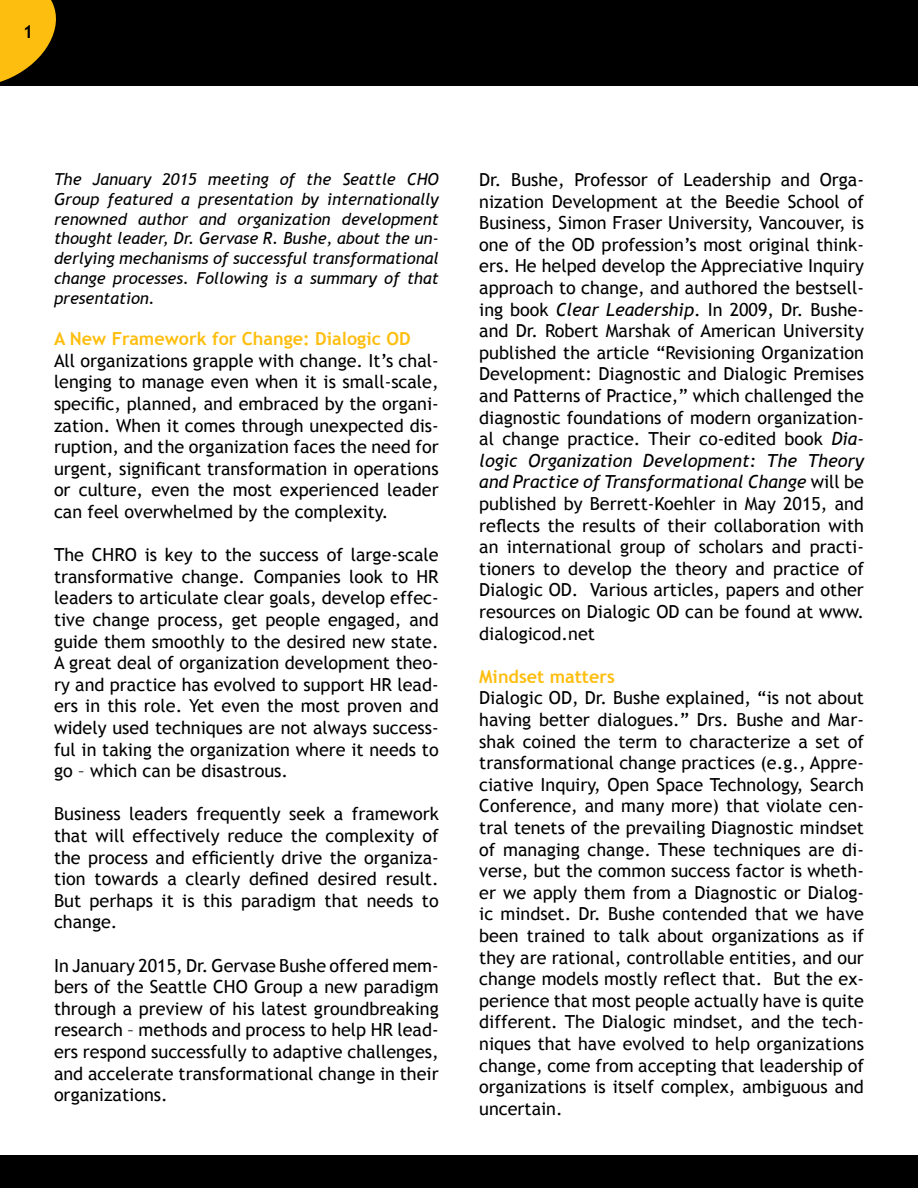
<style>
.page{position:relative;width:918px;height:1188px;background:#fff}
.page>*{position:absolute;margin:0;border:0;box-sizing:border-box;transform-origin:0 0}
.t1{font:18px/21.6px "Trebuchet MS";color:#000;text-align:justify}
.t2{font:700 18px "Trebuchet MS";color:#febe10}
.t3{font:700 18px "Trebuchet MS";color:#000}
.t4{font:italic 16.5px/19.8px "Trebuchet MS";color:#000;text-align:justify}
.s1{font-style:italic}
</style>
<div class="page">
<div style="left:0;top:1156px;width:918px;height:32px;background:#000"></div>
<div style="left:0;top:0;width:918px;height:86px;background:#000"></div>
<svg style="left:0;top:0;width:56px;height:82px"></svg>
<p class="t3" style="left:23px;top:20px;width:12px">1</p>
<p class="t4" style="left:54px;top:169px;width:386px">The January 2015 meeting of the Seattle CHO Group featured a presentation by internationally renowned author and organization development thought leader, Dr. Gervase R. Bushe, about the un&shy;derlying mechanisms of successful transformational change processes. Following is a summary of that presentation.</p>
<p class="t2" style="left:54px;top:328px;width:358px">A New Framework for Change: Dialogic OD</p>
<p class="t1" style="left:54px;top:350px;width:386px">All organizations grapple with change. It’s chal&shy;lenging to manage even when it is small-scale, specific, planned, and embraced by the organi&shy;zation. When it comes through unexpected dis&shy;ruption, and the organization faces the need for urgent, significant transformation in operations or culture, even the most experienced leader can feel overwhelmed by the complexity.</p>
<p class="t1" style="left:54px;top:544px;width:386px">The CHRO is key to the success of large-scale transformative change. Companies look to HR leaders to articulate clear goals, develop effec&shy;tive change process, get people engaged, and guide them smoothly to the desired new state.<br>A great deal of organization development theo&shy;ry and practice has evolved to support HR lead&shy;ers in this role. Yet even the most proven and widely used techniques are not always success&shy;ful in taking the organization where it needs to go – which can be disastrous.</p>
<p class="t1" style="left:54px;top:803px;width:386px">Business leaders frequently seek a framework that will effectively reduce the complexity of the process and efficiently drive the organiza&shy;tion towards a clearly defined desired result.<br>But perhaps it is this paradigm that needs to change.</p>
<p class="t1" style="left:54px;top:955px;width:386px">In January 2015, Dr. Gervase Bushe offered mem&shy;bers of the Seattle CHO Group a new paradigm through a preview of his latest groundbreaking research – methods and process to help HR lead&shy;ers respond successfully to adaptive challenges, and accelerate transformational change in their organizations.</p>
<p class="t1" style="left:479px;top:169px;width:386px">Dr. Bushe, Professor of Leadership and Orga&shy;nization Development at the Beedie School of Business, Simon Fraser University, Vancouver, is one of the OD profession’s most original think&shy;ers. He helped develop the Appreciative Inquiry approach to change, and authored the bestsell&shy;ing book <span class="s1">Clear Leadership</span>. In 2009, Dr. Bushe&shy;and Dr. Robert Marshak of American University published the article “Revisioning Organization Development: Diagnostic and Dialogic Premises and Patterns of Practice,” which challenged the diagnostic foundations of modern organization&shy;al change practice. Their co-edited book <span class="s1">Dia&shy;logic Organization Development: The Theory and Practice of Transformational Change</span> will be published by Berrett-Koehler in May 2015, and reflects the results of their collaboration with an international group of scholars and practi&shy;tioners to develop the theory and practice of Dialogic OD. Various articles, papers and other resources on Dialogic OD can be found at www. dialogicod.net</p>
<p class="t2" style="left:479px;top:665px;width:137px">Mindset matters</p>
<p class="t1" style="left:479px;top:688px;width:386px">Dialogic OD, Dr. Bushe explained, “is not about having better dialogues.” Drs. Bushe and Mar&shy;shak coined the term to characterize a set of transformational change practices (e.g., Appre&shy;ciative Inquiry, Open Space Technology, Search Conference, and many more) that violate cen&shy;tral tenets of the prevailing Diagnostic mindset of managing change. These techniques are di&shy;verse, but the common success factor is wheth&shy;er we apply them from a Diagnostic or Dialog&shy;ic mindset. Dr. Bushe contended that we have been trained to talk about organizations as if they are rational, controllable entities, and our change models mostly reflect that. But the ex&shy;perience that most people actually have is quite different. The Dialogic mindset, and the tech&shy;niques that have evolved to help organizations change, come from accepting that leadership of organizations is itself complex, ambiguous and uncertain.</p>
</div>
